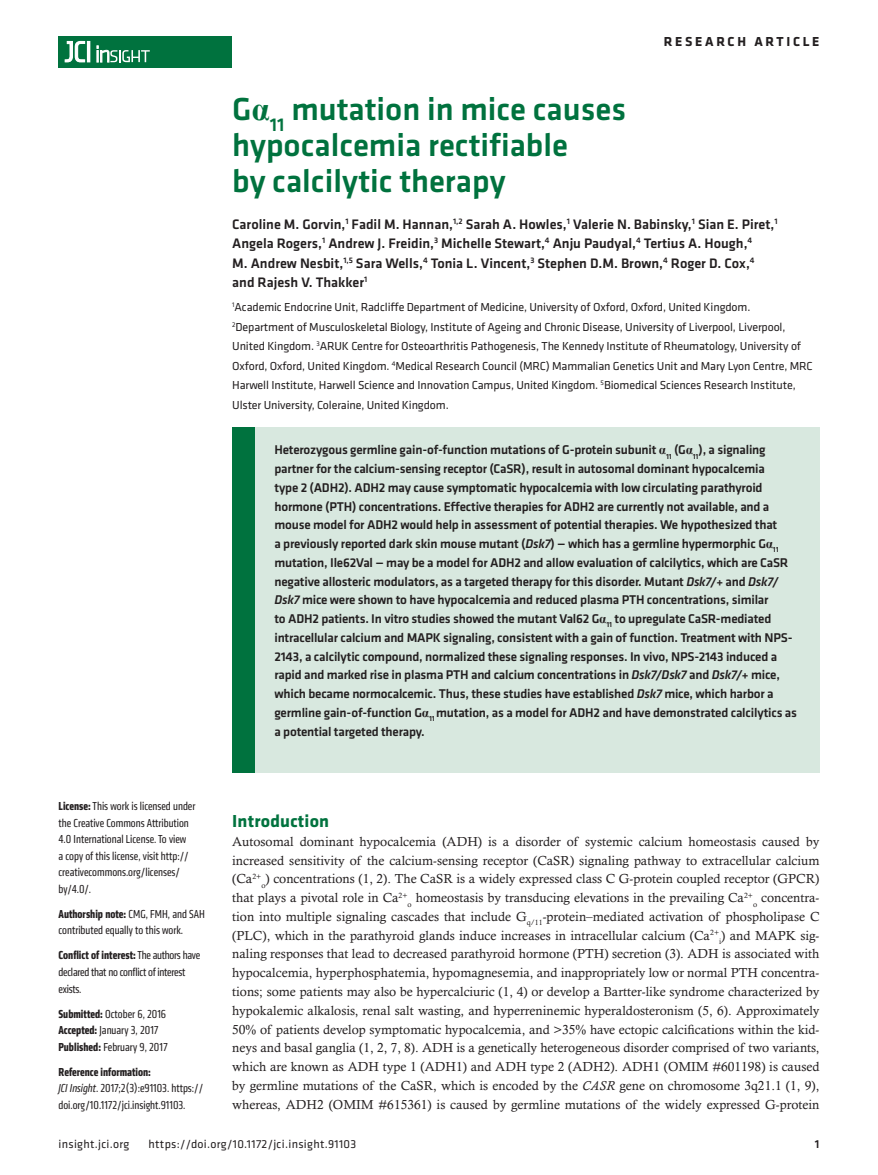
<style>
.page{position:relative;width:878px;height:1175px;background:#fff}
.page>*{position:absolute;margin:0;border:0;box-sizing:border-box;transform-origin:0 0}
.t1{font:500 33px/36px "Klavika Basic";color:#00723e}
.t2{font:700 18px "Klavika";letter-spacing:.01em;color:#00723e}
.t3{font:500 14.25px/19.5px "Klavika Basic";color:#231f20}
.t4{font:700 13.5px "Klavika Basic";letter-spacing:.2em;color:#231f20}
.t5{font:13.2px/18.8px "Calisto MT Std";color:#231f20;text-align:justify}
.t6{font:500 13.2px/18.8px "Klavika Basic";letter-spacing:-.015em;color:#231f20}
.t7{font:12px/19.5px "Klavika";letter-spacing:-.01em;color:#231f20}
.t8{font:condensed 12px/16.5px "Klavika";color:#231f20}
.t9{font:condensed 12px/16.5px "Klavika";letter-spacing:-.02em;color:#231f20}
.t10{font:12px "Klavika Basic";letter-spacing:.025em;color:#231f20}
.t11{font:500 12px "Klavika Basic";color:#231f20}
.s1{font-family:"Times New Roman";font-weight:700}
.s2{font-weight:700}
.s3{font-style:italic}
</style>
<div class="page">
<div style="left:59px;top:36px;width:173px;height:31px;background:#00723e"></div>
<hr style="left:87px;top:41px;width:3px;height:21px;background:#fff">
<svg style="left:64px;top:41px;width:21px;height:22px"></svg>
<svg style="left:97px;top:46px;width:53px;height:16px"></svg>
<div style="left:232px;top:427px;width:587px;height:346px;background:#d8e8df"></div>
<div style="left:232px;top:427px;width:22px;height:346px;background:#00723e"></div>
<p class="t4" style="left:663px;top:32px;width:157px">RESEARCH ARTICLE</p>
<h1 class="t1" style="left:232px;top:91px;width:395px">G<span class="s1">α</span><sub>11</sub> mutation in mice causes hypocalcemia rectifiable<br>by calcilytic therapy</h1>
<p class="t3" style="left:232px;top:214px;width:546px">Caroline M. Gorvin,<sup>1</sup> Fadil M. Hannan,<sup>1,2</sup> Sarah A. Howles,<sup>1</sup> Valerie N. Babinsky,<sup>1</sup> Sian E. Piret,<sup>1<br></sup>Angela Rogers,<sup>1</sup> Andrew J. Freidin,<sup>3</sup> Michelle Stewart,<sup>4</sup> Anju Paudyal,<sup>4</sup> Tertius A. Hough,<sup>4<br></sup>M. Andrew Nesbit,<sup>1,5</sup> Sara Wells,<sup>4</sup> Tonia L. Vincent,<sup>3</sup> Stephen D.M. Brown,<sup>4</sup> Roger D. Cox,<sup>4 </sup>and Rajesh V. Thakker<sup>1</sup></p>
<p class="t7" style="left:232px;top:297px;width:582px"><sup>1</sup>Academic Endocrine Unit, Radcliffe Department of Medicine, University of Oxford, Oxford, United Kingdom.<br><sup>2</sup>Department of Musculoskeletal Biology, Institute of Ageing and Chronic Disease, University of Liverpool, Liverpool, United Kingdom. <sup>3</sup>ARUK Centre for Osteoarthritis Pathogenesis, The Kennedy Institute of Rheumatology, University of Oxford, Oxford, United Kingdom. <sup>4</sup>Medical Research Council (MRC) Mammalian Genetics Unit and Mary Lyon Centre, MRC Harwell Institute, Harwell Science and Innovation Campus, United Kingdom. <sup>5</sup>Biomedical Sciences Research Institute, Ulster University, Coleraine, United Kingdom.</p>
<p class="t8" style="left:59px;top:798px;width:138px"><span class="s2">License:</span> This work is licensed under the Creative Commons Attribution<br>4.0 International License. To view<br>a copy of this license, visit http:// creativecommons.org/licenses/ by/4.0/.</p>
<p class="t8" style="left:59px;top:905px;width:148px"><span class="s2">Authorship note:</span> CMG, FMH, and SAH contributed equally to this work.</p>
<p class="t9" style="left:59px;top:947px;width:143px"><span class="s2">Conflict of interest:</span> The authors have declared that no conflict of interest exists.</p>
<p class="t8" style="left:59px;top:1005px;width:111px"><span class="s2">Submitted:</span> October 6, 2016<br><span class="s2">Accepted:</span> January 3, 2017<br><span class="s2">Published:</span> February 9, 2017</p>
<p class="t8" style="left:59px;top:1063px;width:146px"><span class="s2">Reference information:<br></span><span class="s3">JCI Insight</span>. 2017;2(3):e91103. https:// doi.org/10.1172/jci.insight.91103.</p>
<p class="t6" style="left:274px;top:440px;width:524px">Heterozygous germline gain-of-function mutations of G-protein subunit <span class="s1">α</span><sub>11</sub> (G<span class="s1">α</span><sub>11</sub>), a signaling partner for the calcium-sensing receptor (CaSR), result in autosomal dominant hypocalcemia<br>type 2 (ADH2). ADH2 may cause symptomatic hypocalcemia with low circulating parathyroid hormone (PTH) concentrations. Effective therapies for ADH2 are currently not available, and a mouse model for ADH2 would help in assessment of potential therapies. We hypothesized that<br>a previously reported dark skin mouse mutant (<span class="s3">Dsk7</span>) — which has a germline hypermorphic G<span class="s1">α</span><sub>11 </sub>mutation, Ile62Val — may be a model for ADH2 and allow evaluation of calcilytics, which are CaSR negative allosteric modulators, as a targeted therapy for this disorder. Mutant <span class="s3">Dsk7/+</span> and <span class="s3">Dsk7/ Dsk7</span> mice were shown to have hypocalcemia and reduced plasma PTH concentrations, similar<br>to ADH2 patients. In vitro studies showed the mutant Val62 G<span class="s1">α</span><sub>11</sub> to upregulate CaSR-mediated intracellular calcium and MAPK signaling, consistent with a gain of function. Treatment with NPS-2143, a calcilytic compound, normalized these signaling responses. In vivo, NPS-2143 induced a rapid and marked rise in plasma PTH and calcium concentrations in <span class="s3">Dsk7/Dsk7</span> and <span class="s3">Dsk7/+</span> mice, which became normocalcemic. Thus, these studies have established <span class="s3">Dsk7</span> mice, which harbor a germline gain-of-function G<span class="s1">α</span><sub>11</sub> mutation, as a model for ADH2 and have demonstrated calcilytics as a potential targeted therapy.</p>
<h2 class="t2" style="left:232px;top:808px;width:98px">Introduction</h2>
<p class="t5" style="left:232px;top:832px;width:588px">Autosomal dominant hypocalcemia (ADH) is a disorder of systemic calcium homeostasis caused by increased sensitivity of the calcium-sensing receptor (CaSR) signaling pathway to extracellular calcium (Ca<sup>2+</sup><sub>o</sub>) concentrations (1, 2). The CaSR is a widely expressed class C G-protein coupled receptor (GPCR) that plays a pivotal role in Ca<sup>2+</sup><sub>o</sub> homeostasis by transducing elevations in the prevailing Ca<sup>2+</sup><sub>o</sub> concentra&shy;tion into multiple signaling cascades that include G<sub>q/11</sub>-protein–mediated activation of phospholipase C (PLC), which in the parathyroid glands induce increases in intracellular calcium (Ca<sup>2+</sup><sub>i</sub>) and MAPK sig&shy;naling responses that lead to decreased parathyroid hormone (PTH) secretion (3). ADH is associated with hypocalcemia, hyperphosphatemia, hypomagnesemia, and inappropriately low or normal PTH concentra&shy;tions; some patients may also be hypercalciuric (1, 4) or develop a Bartter-like syndrome characterized by hypokalemic alkalosis, renal salt wasting, and hyperreninemic hyperaldosteronism (5, 6). Approximately 50% of patients develop symptomatic hypocalcemia, and &gt;35% have ectopic calcifications within the kid&shy;neys and basal ganglia (1, 2, 7, 8). ADH is a genetically heterogeneous disorder comprised of two variants, which are known as ADH type 1 (ADH1) and ADH type 2 (ADH2). ADH1 (OMIM #601198) is caused by germline mutations of the CaSR, which is encoded by the <span class="s3">CASR</span> gene on chromosome 3q21.1 (1, 9), whereas, ADH2 (OMIM #615361) is caused by germline mutations of the widely expressed G-protein</p>
<p class="t10" style="left:58px;top:1135px;width:72px">insight.jci.org</p>
<p class="t10" style="left:148px;top:1135px;width:209px">https://doi.org/10.1172/jci.insight.91103</p>
<p class="t11" style="left:814px;top:1135px;width:6px">1</p>
</div>
